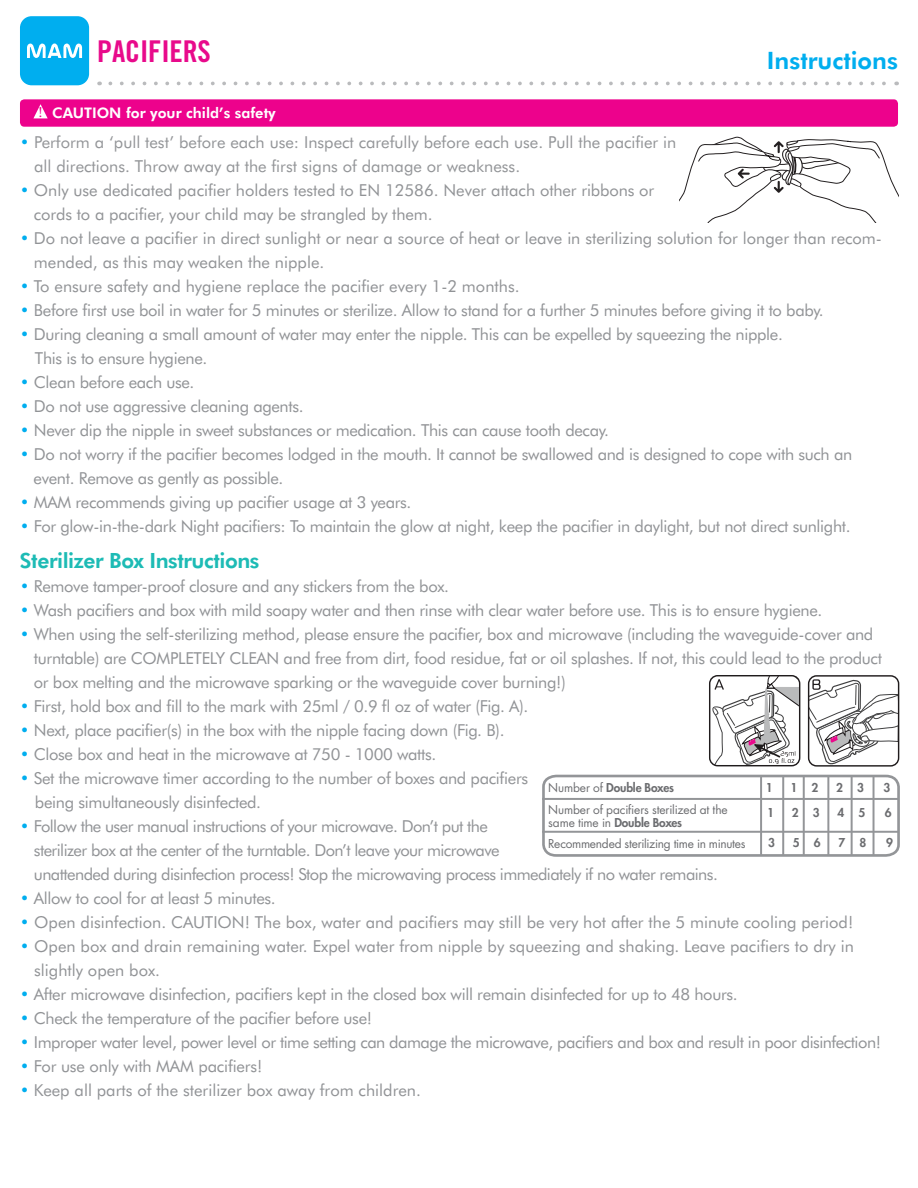
<style>
.page{position:relative;width:918px;height:1188px;background:#fff}
.page>*{position:absolute;margin:0;border:0;box-sizing:border-box;transform-origin:0 0}
.t1{font:30px "Trade Gothic Bold Cond Twenty";letter-spacing:-.005em;color:#e80a8b}
.t2{font:800 24px "Futura BT";color:#00aeef}
.t3{font:800 21px "Futura BT";letter-spacing:-.02em;color:#1dbbb5}
.t4{font:16.5px/24px "Futura BT";letter-spacing:-.02em;color:#919396}
.t5{font:16.5px/24px "Futura BT";color:#919396}
.t6{font:16.5px/24px "Futura BT";color:#939598}
.t7{font:15px "Minion Pro";color:#ed028c}
.t8{font:800 14.7px "Futura BT";color:#fff}
.t9{font:11.85px/21.1px "Futura Std";letter-spacing:-.02em;color:#6c6d70}
.t10{font:800 11.85px "Futura Std";letter-spacing:-.015em;color:#6c6d70}
.s1{color:#00aeef}
.s2{font-weight:800}
.s3{font-weight:400}
</style>
<div class="page">
<svg style="left:110px;top:82px;width:787px;height:3px"></svg>
<div style="left:808px;top:675px;width:91px;height:92px;border:1px solid #201c1d;border-radius:8px"></div>
<svg style="left:809px;top:679px;width:90px;height:88px"></svg>
<svg style="left:709px;top:676px;width:90px;height:90px"></svg>
<svg style="left:542px;top:774px;width:358px;height:83px"></svg>
<hr style="left:542px;top:831px;width:357px;height:2px;background:#939598">
<hr style="left:542px;top:798px;width:357px;height:2px;background:#939598">
<hr style="left:760px;top:777px;width:2px;height:78px;background:#939598">
<hr style="left:782px;top:777px;width:2px;height:78px;background:#939598">
<hr style="left:803px;top:777px;width:2px;height:78px;background:#939598">
<hr style="left:827px;top:777px;width:2px;height:78px;background:#939598">
<hr style="left:851px;top:777px;width:2px;height:78px;background:#939598">
<hr style="left:873px;top:777px;width:2px;height:78px;background:#939598">
<div style="left:20px;top:16px;width:69px;height:69px;background:#00aeef;border-radius:12px"></div>
<svg style="left:27px;top:43px;width:55px;height:15px"></svg>
<div style="left:20px;top:99px;width:878px;height:28px;background:#ed028c;border-radius:4px"></div>
<svg style="left:33px;top:104px;width:15px;height:14px"></svg>
<svg style="left:679px;top:136px;width:219px;height:87px"></svg>
<p class="t1" style="left:97px;top:33px;width:115px">PACIFIERS</p>
<p class="t7" style="left:38px;top:102px;width:6px">!</p>
<p class="t8" style="left:52px;top:103px;width:225px">CAUTION for your child’s safety</p>
<p class="t2" style="left:767px;top:46px;width:133px">Instructions</p>
<p class="t6" style="left:34px;top:130px;width:644px;text-indent:-14px"><span class="s1">•</span> Perform a ‘pull test’ before each use: Inspect carefully before each use. Pull the pacifier in all directions. Throw away at the first signs of damage or weakness.</p>
<p class="t5" style="left:34px;top:178px;width:622px;text-indent:-14px"><span class="s1">•</span> Only use dedicated pacifier holders tested to EN 12586. Never attach other ribbons or cords to a pacifier, your child may be strangled by them.</p>
<p class="t5" style="left:34px;top:226px;width:850px;text-indent:-14px"><span class="s1">•</span> Do not leave a pacifier in direct sunlight or near a source of heat or leave in sterilizing solution for longer than recom&shy;mended, as this may weaken the nipple.</p>
<p class="t5" style="left:20px;top:274px;width:501px"><span class="s1">•</span> To ensure safety and hygiene replace the pacifier every 1-2 months.</p>
<p class="t4" style="left:20px;top:298px;width:805px"><span class="s1">•</span> Before first use boil in water for 5 minutes or sterilize. Allow to stand for a further 5 minutes before giving it to baby.</p>
<p class="t4" style="left:35px;top:322px;width:749px;text-indent:-15px"><span class="s1">•</span> During cleaning a small amount of water may enter the nipple. This can be expelled by squeezing the nipple.<br>This is to ensure hygiene.</p>
<p class="t4" style="left:20px;top:370px;width:176px"><span class="s1">•</span> Clean before each use.</p>
<p class="t4" style="left:20px;top:394px;width:285px"><span class="s1">•</span> Do not use aggressive cleaning agents.</p>
<p class="t4" style="left:20px;top:418px;width:591px"><span class="s1">•</span> Never dip the nipple in sweet substances or medication. This can cause tooth decay.</p>
<p class="t4" style="left:34px;top:442px;width:820px;text-indent:-14px"><span class="s1">•</span> Do not worry if the pacifier becomes lodged in the mouth. It cannot be swallowed and is designed to cope with such an event. Remove as gently as possible.</p>
<p class="t4" style="left:20px;top:490px;width:393px"><span class="s1">•</span> MAM recommends giving up pacifier usage at 3 years.</p>
<p class="t4" style="left:20px;top:514px;width:832px"><span class="s1">•</span> For glow-in-the-dark Night pacifiers: To maintain the glow at night, keep the pacifier in daylight, but not direct sunlight.</p>
<p class="t3" style="left:20px;top:547px;width:241px">Sterilizer Box Instructions</p>
<p class="t4" style="left:20px;top:574px;width:431px"><span class="s1">•</span> Remove tamper-proof closure and any stickers from the box.</p>
<p class="t4" style="left:20px;top:598px;width:804px"><span class="s1">•</span> Wash pacifiers and box with mild soapy water and then rinse with clear water before use. This is to ensure hygiene.</p>
<p class="t4" style="left:34px;top:622px;width:850px;text-indent:-14px"><span class="s1">•</span> When using the self-sterilizing method, please ensure the pacifier, box and microwave (including the waveguide-cover and turntable) are COMPLETELY CLEAN and free from dirt, food residue, fat or oil splashes. If not, this could lead to the product or box melting and the microwave sparking or the waveguide cover burning!)</p>
<p class="t4" style="left:20px;top:694px;width:510px"><span class="s1">•</span> First, hold box and fill to the mark with 25ml / 0.9 fl oz of water (Fig. A).</p>
<p class="t4" style="left:20px;top:718px;width:486px"><span class="s1">•</span> Next, place pacifier(s) in the box with the nipple facing down (Fig. B).</p>
<p class="t4" style="left:20px;top:742px;width:418px"><span class="s1">•</span> Close box and heat in the microwave at 750 - 1000 watts.</p>
<p class="t4" style="left:35px;top:766px;width:495px;text-indent:-15px"><span class="s1">•</span> Set the microwave timer according to the number of boxes and pacifiers being simultaneously disinfected.</p>
<p class="t4" style="left:34px;top:814px;width:685px;text-indent:-14px"><span class="s1">•</span> Follow the user manual instructions of your microwave. Don’t put the<br>sterilizer box at the center of the turntable. Don’t leave your microwave<br>unattended during disinfection process! Stop the microwaving process immediately if no water remains.</p>
<p class="t4" style="left:20px;top:886px;width:257px"><span class="s1">•</span> Allow to cool for at least 5 minutes.</p>
<p class="t5" style="left:20px;top:910px;width:835px"><span class="s1">•</span> Open disinfection. CAUTION! The box, water and pacifiers may still be very hot after the 5 minute cooling period!</p>
<p class="t5" style="left:34px;top:934px;width:821px;text-indent:-14px"><span class="s1">•</span> Open box and drain remaining water. Expel water from nipple by squeezing and shaking. Leave pacifiers to dry in slightly open box.</p>
<p class="t4" style="left:20px;top:982px;width:719px"><span class="s1">•</span> After microwave disinfection, pacifiers kept in the closed box will remain disinfected for up to 48 hours.</p>
<p class="t4" style="left:20px;top:1006px;width:354px"><span class="s1">•</span> Check the temperature of the pacifier before use!</p>
<p class="t4" style="left:20px;top:1030px;width:862px"><span class="s1">•</span> Improper water level, power level or time setting can damage the microwave, pacifiers and box and result in poor disinfection!</p>
<p class="t4" style="left:20px;top:1054px;width:244px"><span class="s1">•</span> For use only with MAM pacifiers!</p>
<p class="t5" style="left:20px;top:1078px;width:403px"><span class="s1">•</span> Keep all parts of the sterilizer box away from children.</p>
<p class="t9" style="left:548px;top:778px;width:181px">Number of <span class="s2">Double Boxes<br></span>Number of pacifiers sterilized at the</p>
<p class="t10" style="left:548px;top:815px;width:135px"><span class="s3">same time in</span> Double Boxes</p>
<p class="t9" style="left:548px;top:833px;width:199px">Recommended sterilizing time in minutes</p>
<p class="t10" style="left:766px;top:780px;width:8px">1</p>
<p class="t10" style="left:791px;top:780px;width:29px">1 2</p>
<p class="t10" style="left:836px;top:780px;width:29px">2 3</p>
<p class="t10" style="left:884px;top:780px;width:8px">3</p>
<p class="t10" style="left:767px;top:805px;width:8px">1</p>
<p class="t10" style="left:792px;top:805px;width:29px">2 3</p>
<p class="t10" style="left:837px;top:805px;width:29px">4 5</p>
<p class="t10" style="left:885px;top:805px;width:8px">6</p>
<p class="t10" style="left:768px;top:835px;width:8px">3</p>
<p class="t10" style="left:793px;top:835px;width:29px">5 6</p>
<p class="t10" style="left:839px;top:835px;width:29px">7 8</p>
<p class="t10" style="left:886px;top:835px;width:8px">9</p>
</div>
